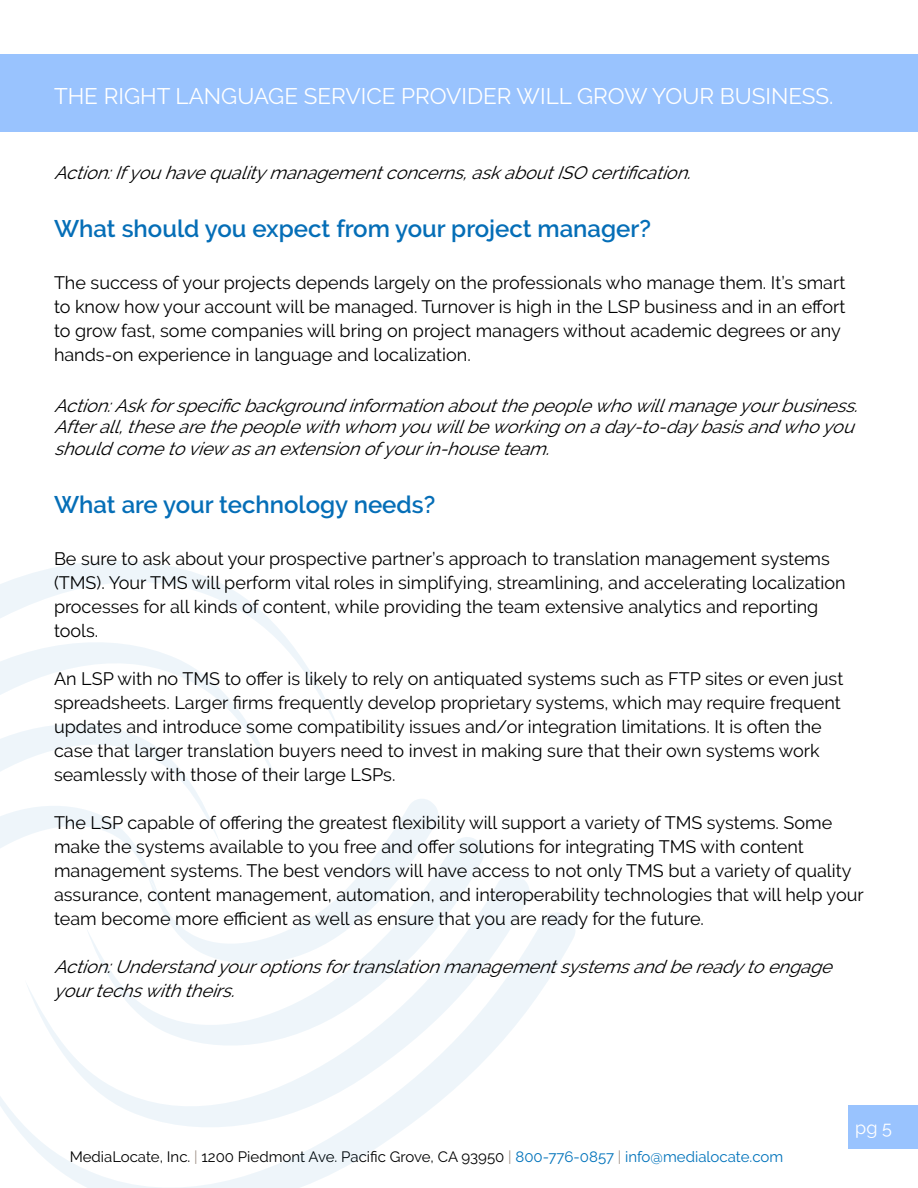
<style>
.page{position:relative;width:918px;height:1188px;background:#fff}
.page>*{position:absolute;margin:0;border:0;box-sizing:border-box;transform-origin:0 0}
.t1{font:600 24px "Raleway";color:#056eb7}
.t2{font:22.5px "Raleway";color:#fff}
.t3{font:18px/24px "Raleway";color:#000}
.t4{font:italic 18px/21.6px "Raleway";color:#000}
.t5{font:18px "Raleway";color:#fff}
.t6{font:15px "Raleway";color:#000}
.s1{color:#a2958b}
.s2{color:#0073bb}
</style>
<div class="page">
<div style="left:0;top:54px;width:918px;height:77px;background:#99c3fe"></div>
<div style="left:848px;top:1105px;width:70px;height:43px;background:#99c3fe"></div>
<svg style="left:0;top:561px;width:339px;height:169px"></svg>
<svg style="left:0;top:629px;width:281px;height:156px"></svg>
<svg style="left:0;top:714px;width:220px;height:82px"></svg>
<svg style="left:0;top:806px;width:126px;height:42px"></svg>
<svg style="left:0;top:912px;width:575px;height:276px"></svg>
<svg style="left:25px;top:875px;width:506px;height:265px"></svg>
<svg style="left:86px;top:834px;width:400px;height:222px"></svg>
<svg style="left:146px;top:796px;width:294px;height:175px"></svg>
<p class="t2" style="left:54px;top:83px;width:781px">THE RIGHT LANGUAGE SERVICE PROVIDER WILL GROW YOUR BUSINESS.</p>
<p class="t4" style="left:54px;top:162px;width:645px">Action:Ifyouhavequalitymanagementconcerns,askaboutISOcertification.</p>
<h1 class="t1" style="left:54px;top:214px;width:599px">What should you expect from your project manager?</h1>
<p class="t3" style="left:54px;top:271px;width:793px">The success of your projects depends largely on the professionals who manage them. It’s smart to know how your account will be managed. Turnover is high in the LSP business and in an effort to grow fast, some companies will bring on project managers without academic degrees or any hands-on experience in language and localization.</p>
<p class="t4" style="left:54px;top:395px;width:812px">Action:Askforspecificbackgroundinformationaboutthepeoplewhowillmanageyourbusiness.<br>Afterall,thesearethepeoplewithwhom youwillbeworkingonaday-to-daybasisandwhoyou shouldcometoviewasanextensionofyourin-houseteam.</p>
<h1 class="t1" style="left:54px;top:490px;width:383px">What are your technology needs?</h1>
<p class="t3" style="left:54px;top:547px;width:793px">Be sure to ask about your prospective partner’s approach to translation management systems (TMS). Your TMS will perform vital roles in simplifying, streamlining, and accelerating localization processes for all kinds of content, while providing the team extensive analytics and reporting tools.</p>
<p class="t3" style="left:54px;top:667px;width:791px">An LSP with no TMS to offer is likely to rely on antiquated systems such as FTP sites or even just spreadsheets. Larger firms frequently develop proprietary systems, which may require frequent updates and introduce some compatibility issues and/or integration limitations. It is often the case that larger translation buyers need to invest in making sure that their own systems work seamlessly with those of their large LSPs.</p>
<p class="t3" style="left:54px;top:811px;width:811px">The LSP capable of offering the greatest flexibility will support a variety of TMS systems. Some make the systems available to you free and offer solutions for integrating TMS with content management systems. The best vendors will have access to not only TMS but a variety of quality assurance, content management, automation, and interoperability technologies that will help your team become more efficient as well as ensure that you are ready for the future.</p>
<p class="t4" style="left:54px;top:955px;width:786px;line-height:24px">Action:Understandyouroptionsfortranslationmanagementsystemsandbereadytoengage yourtechswiththeirs.</p>
<p class="t6" style="left:70px;top:1149px;width:715px">MediaLocate, Inc. <span class="s1">|</span> 1200 Piedmont Ave. Pacific Grove, CA 93950 <span class="s1">|</span> <span class="s2">800-776-0857</span> <span class="s1">|</span> <span class="s2">info@medialocate.com</span></p>
<p class="t5" style="left:855px;top:1117px;width:38px">pg 5</p>
</div>
